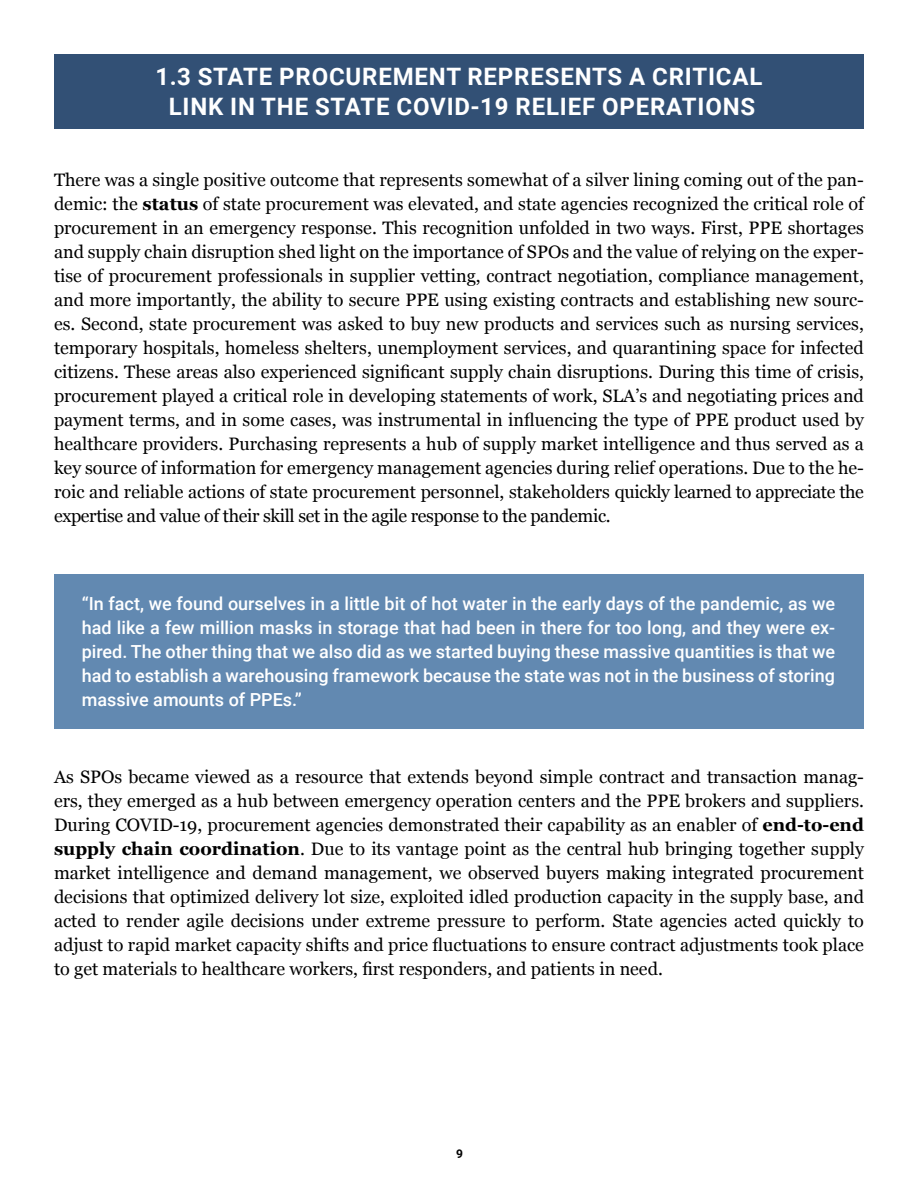
<style>
.page{position:relative;width:918px;height:1188px;background:#fff}
.page>*{position:absolute;margin:0;border:0;box-sizing:border-box;transform-origin:0 0}
.t1{font:700 24px/30px "Roboto";letter-spacing:.035em;color:#fff;text-align:center}
.t2{font:18px/24px "Georgia";letter-spacing:-.01em;color:#000;text-align:justify}
.t3{font:500 18px/24px "Roboto";color:#fff;text-align:justify}
.t4{font:700 12px "Roboto";color:#000}
.s1{font-weight:700}
</style>
<div class="page">
<div style="left:54px;top:54px;width:810px;height:75px;background:#325075"></div>
<div style="left:54px;top:574px;width:810px;height:155px;background:#6289b1"></div>
<h1 class="t1" style="left:156px;top:61px;width:608px">1.3 STATE PROCUREMENT REPRESENTS A CRITICAL<br>LINK IN THE STATE COVID-19 RELIEF OPERATIONS</h1>
<p class="t2" style="left:54px;top:168px;width:812px">There was a single positive outcome that represents somewhat of a silver lining coming out of the pan&shy;demic: the <span class="s1">status</span> of state procurement was elevated, and state agencies recognized the critical role of procurement in an emergency response. This recognition unfolded in two ways. First, PPE shortages and supply chain disruption shed light on the importance of SPOs and the value of relying on the exper&shy;tise of procurement professionals in supplier vetting, contract negotiation, compliance management, and more importantly, the ability to secure PPE using existing contracts and establishing new sourc&shy;es. Second, state procurement was asked to buy new products and services such as nursing services, temporary hospitals, homeless shelters, unemployment services, and quarantining space for infected citizens. These areas also experienced significant supply chain disruptions. During this time of crisis, procurement played a critical role in developing statements of work, SLA’s and negotiating prices and payment terms, and in some cases, was instrumental in influencing the type of PPE product used by healthcare providers. Purchasing represents a hub of supply market intelligence and thus served as a key source of information for emergency management agencies during relief operations. Due to the he&shy;roic and reliable actions of state procurement personnel, stakeholders quickly learned to appreciate the expertise and value of their skill set in the agile response to the pandemic.</p>
<p class="t3" style="left:82px;top:591px;width:755px">“In fact, we found ourselves in a little bit of hot water in the early days of the pandemic, as we had like a few million masks in storage that had been in there for too long, and they were ex&shy;pired. The other thing that we also did as we started buying these massive quantities is that we had to establish a warehousing framework because the state was not in the business of storing massive amounts of PPEs.”</p>
<p class="t2" style="left:54px;top:764px;width:811px">As SPOs became viewed as a resource that extends beyond simple contract and transaction manag&shy;ers, they emerged as a hub between emergency operation centers and the PPE brokers and suppliers.<br>During COVID-19, procurement agencies demonstrated their capability as an enabler of <span class="s1">end-to-end supply chain coordination</span>. Due to its vantage point as the central hub bringing together supply market intelligence and demand management, we observed buyers making integrated procurement decisions that optimized delivery lot size, exploited idled production capacity in the supply base, and acted to render agile decisions under extreme pressure to perform. State agencies acted quickly to adjust to rapid market capacity shifts and price fluctuations to ensure contract adjustments took place to get materials to healthcare workers, first responders, and patients in need.</p>
<p class="t4" style="left:456px;top:1145px;width:8px">9</p>
</div>
